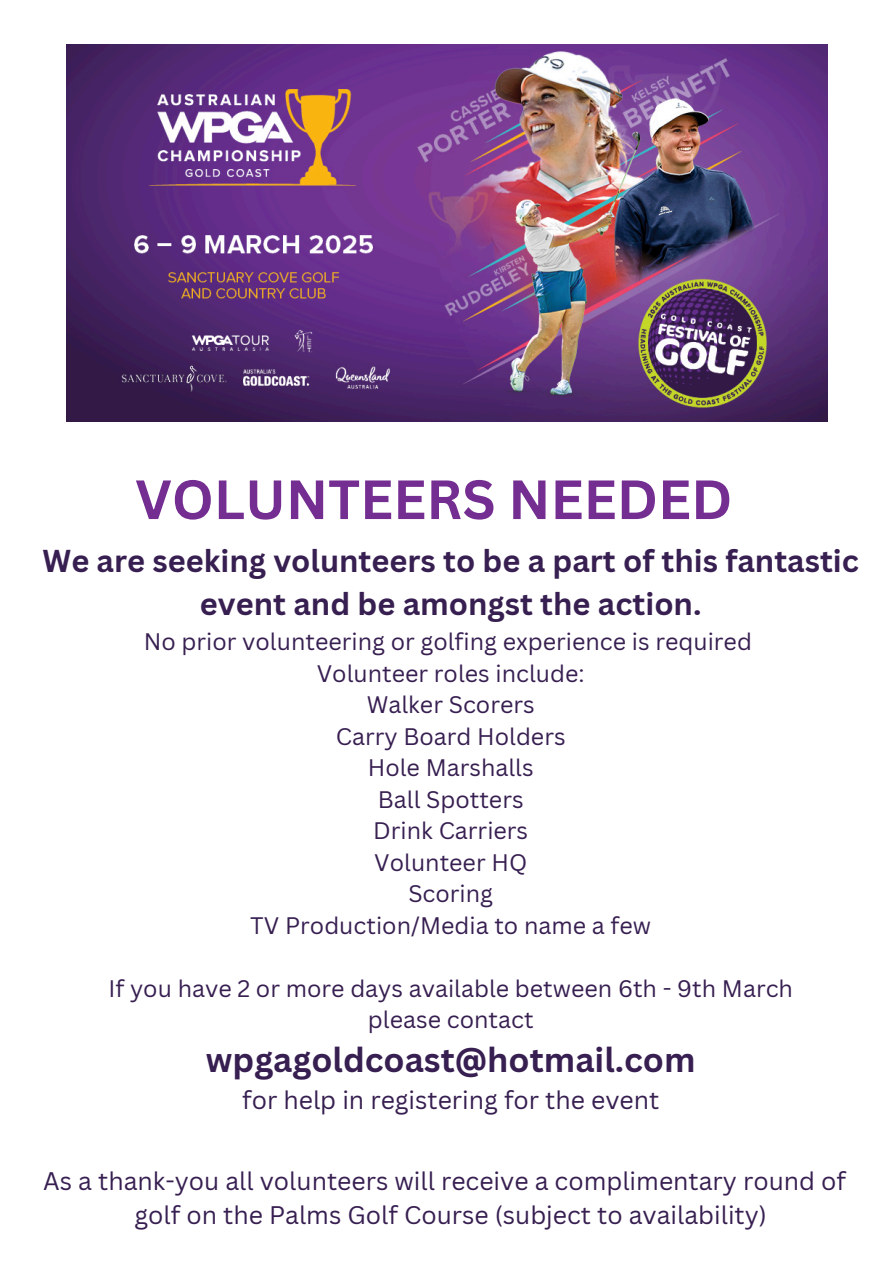
<style>
.page{position:relative;width:894px;height:1264px;background:#fff}
.page>*{position:absolute;margin:0;border:0;box-sizing:border-box;transform-origin:0 0}
.t1{font:700 54px "Canva Sans";color:#742d91}
.t2{font:700 33.75px "Canva Sans";color:#371f51}
.t3{font:700 30.75px/42.8px "Canva Sans";color:#371f51;text-align:center}
.t4{font:24.75px "Canva Sans";color:#371f51}
.t5{font:23.25px/31.5px "Canva Sans";color:#371f51;text-align:center}
</style>
<div class="page">
<img style="left:66px;top:44px;width:761px;height:377px">
<p class="t1" style="left:135px;top:461px;width:598px">VOLUNTEERS NEEDED</p>
<h2 class="t3" style="left:43px;top:539px;width:817px">We are seeking volunteers to be a part of this fantastic event and be amongst the action.</h2>
<h2 class="t5" style="left:144px;top:625px;width:609px">No prior volunteering or golfing experience is required<br>Volunteer roles include:<br>Walker Scorers<br>Carry Board Holders<br>Hole Marshalls<br>Ball Spotters<br>Drink Carriers<br>Volunteer HQ<br>Scoring<br>TV Production/Media to name a few</h2>
<p class="t5" style="left:108px;top:971px;width:686px">If you have 2 or more days available between 6th - 9th March</p>
<p class="t5" style="left:368px;top:1003px;width:167px">please contact</p>
<p class="t2" style="left:206px;top:1036px;width:491px">wpgagoldcoast@hotmail.com</p>
<p class="t4" style="left:242px;top:1082px;width:418px">for help in registering for the event</p>
<p class="t4" style="left:43px;top:1163px;width:804px">As a thank-you all volunteers will receive a complimentary round of</p>
<p class="t4" style="left:134px;top:1197px;width:633px">golf on the Palms Golf Course (subject to availability)</p>
</div>
